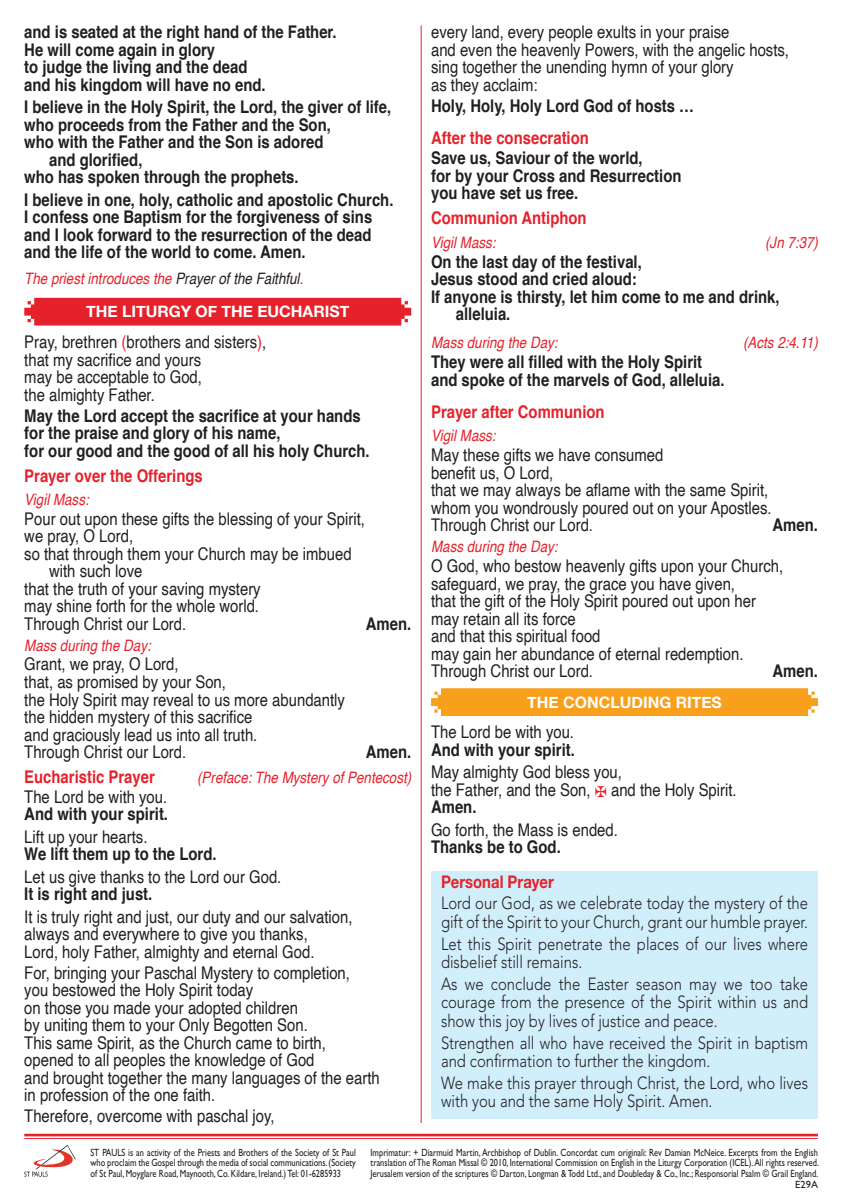
<style>
.page{position:relative;width:845px;height:1203px;background:#fff}
.page>*{position:absolute;margin:0;border:0;box-sizing:border-box;transform-origin:0 0}
.t1{font:17.5px/17.5px "Helvetica";color:#231f20;scale:.85 1}
.t2{font:700 17.5px/17.5px "Helvetica";color:#231f20;scale:.85 1}
.t3{font:300 17.5px/18.4px "Avenir LT Std";color:#231f20;scale:.85 1}
.t4{font:700 17.5px "Helvetica";color:#e5222c;scale:.85 1}
.t5{font:700 17.5px "Helvetica Neue LT Std";color:#e5222c;scale:.85 1}
.t6{font:italic 15.75px "Helvetica";color:#e5222c;scale:.85 1}
.t7{font:700 15.75px "Helvetica Neue";color:#fff}
.t8{font:10.5px/10.8px "Gill Sans Std";color:#231f20;text-align:justify;scale:.8 1}
.s1{color:#231f20}
.s2{color:#e5222c}
.s3{font-weight:700}
</style>
<div class="page">
<hr style="left:24px;top:1133px;width:794px;height:3px;background:#e5222c">
<hr style="left:24px;top:1138px;width:794px;height:1px;background:#e5222c">
<svg style="left:24px;top:1145px;width:52px;height:31px"></svg>
<div style="left:24px;top:298px;width:387px;height:27px;background:#e5222c"></div>
<div style="left:431px;top:688px;width:387px;height:28px;background:#f89f1c"></div>
<div style="left:431px;top:871px;width:387px;height:68px;background:#d1eefb"></div>
<div style="left:431px;top:911px;width:387px;height:68px;background:#d1eefb"></div>
<div style="left:431px;top:952px;width:387px;height:86px;background:#d1eefb"></div>
<div style="left:431px;top:1010px;width:387px;height:68px;background:#d1eefb"></div>
<div style="left:431px;top:1050px;width:387px;height:68px;background:#d1eefb"></div>
<hr style="left:421px;top:25px;width:1px;height:1098px;background:#e5222c">
<p class="t2" style="left:24px;top:24px;width:369px">and is seated at the right hand of the Father.<br>He will come again in glory<br>to judge the living and the dead<br>and his kingdom will have no end.</p>
<p class="t2" style="left:24px;top:99px;width:433px">I believe in the Holy Spirit, the Lord, the giver of life,</p>
<p class="t2" style="left:24px;top:116px;width:362px">who proceeds from the Father and the Son,</p>
<p class="t2" style="left:24px;top:134px;width:354px">who with the Father and the Son is adored</p>
<p class="t2" style="left:49px;top:151px;width:111px">and glorified,</p>
<p class="t2" style="left:24px;top:169px;width:324px">who has spoken through the prophets.</p>
<p class="t2" style="left:24px;top:191px;width:436px">I believe in one, holy, catholic and apostolic Church.<br>I confess one Baptism for the forgiveness of sins and I look forward to the resurrection of the dead and the life of the world to come. Amen.</p>
<p class="t6" style="left:24px;top:266px;width:330px">The priest introduces the <span class="s1">Prayer of the Faithful</span>.</p>
<p class="t7" style="left:86px;top:299px;width:265px">THE LITURGY OF THE EUCHARIST</p>
<p class="t1" style="left:24px;top:334px;width:286px">Pray, brethren <span class="s2">(</span>brothers and sisters<span class="s2">)</span>, that my sacrifice and yours<br>may be acceptable to God,<br>the almighty Father.</p>
<p class="t2" style="left:24px;top:407px;width:408px">May the Lord accept the sacrifice at your hands for the praise and glory of his name,<br>for our good and the good of all his holy Church.</p>
<p class="t4" style="left:24px;top:461px;width:212px">Prayer over the Offerings</p>
<p class="t6" style="left:24px;top:487px;width:77px">Vigil Mass:</p>
<p class="t1" style="left:24px;top:510px;width:402px">Pour out upon these gifts the blessing of your Spirit,</p>
<p class="t1" style="left:24px;top:528px;width:130px">we pray, O Lord,</p>
<p class="t1" style="left:24px;top:545px;width:387px">so that through them your Church may be imbued</p>
<p class="t1" style="left:49px;top:563px;width:111px">with such love</p>
<p class="t1" style="left:24px;top:580px;width:280px">that the truth of your saving mystery</p>
<p class="t1" style="left:24px;top:598px;width:278px">may shine forth for the whole world.</p>
<p class="t1" style="left:24px;top:615px;width:192px">Through Christ our Lord.</p>
<p class="t2" style="left:366px;top:615px;width:55px">Amen.</p>
<p class="t6" style="left:24px;top:632px;width:150px">Mass during the Day:</p>
<p class="t1" style="left:24px;top:656px;width:379px">Grant, we pray, O Lord,<br>that, as promised by your Son,<br>the Holy Spirit may reveal to us more abundantly the hidden mystery of this sacrifice<br>and graciously lead us into all truth.<br>Through Christ our Lord.</p>
<p class="t2" style="left:366px;top:743px;width:55px">Amen.</p>
<p class="t4" style="left:24px;top:762px;width:155px">Eucharistic Prayer</p>
<p class="t6" style="left:197px;top:765px;width:253px">(Preface: The Mystery of Pentecost)</p>
<p class="t1" style="left:24px;top:788px;width:170px">The Lord be with you.</p>
<p class="t2" style="left:24px;top:805px;width:171px">And with your spirit.</p>
<p class="t1" style="left:24px;top:828px;width:146px">Lift up your hearts.</p>
<p class="t2" style="left:24px;top:845px;width:228px">We lift them up to the Lord.</p>
<p class="t1" style="left:24px;top:868px;width:304px">Let us give thanks to the Lord our God.</p>
<p class="t2" style="left:24px;top:885px;width:152px">It is right and just.</p>
<p class="t1" style="left:24px;top:908px;width:388px">It is truly right and just, our duty and our salvation, always and everywhere to give you thanks,<br>Lord, holy Father, almighty and eternal God.</p>
<p class="t1" style="left:24px;top:964px;width:420px">For, bringing your Paschal Mystery to completion,<br>you bestowed the Holy Spirit today<br>on those you made your adopted children<br>by uniting them to your Only Begotten Son.<br>This same Spirit, as the Church came to birth, opened to all peoples the knowledge of God<br>and brought together the many languages of the earth in profession of the one faith.</p>
<p class="t1" style="left:24px;top:1108px;width:296px">Therefore, overcome with paschal joy,</p>
<p class="t1" style="left:431px;top:24px;width:423px">every land, every people exults in your praise<br>and even the heavenly Powers, with the angelic hosts, sing together the unending hymn of your glory<br>as they acclaim:</p>
<p class="t2" style="left:431px;top:97px;width:311px">Holy, Holy, Holy Lord God of hosts …</p>
<p class="t4" style="left:431px;top:124px;width:187px">After the consecration</p>
<p class="t2" style="left:431px;top:150px;width:296px">Save us, Saviour of the world,<br>for by your Cross and Resurrection you have set us free.</p>
<p class="t4" style="left:431px;top:204px;width:185px">Communion Antiphon</p>
<p class="t6" style="left:431px;top:229px;width:77px">Vigil Mass:</p>
<p class="t6" style="left:765px;top:229px;width:64px">(Jn 7:37)</p>
<p class="t2" style="left:431px;top:253px;width:249px">On the last day of the festival,</p>
<p class="t2" style="left:431px;top:270px;width:244px">Jesus stood and cried aloud:</p>
<p class="t2" style="left:431px;top:288px;width:412px">If anyone is thirsty, let him come to me and drink,</p>
<p class="t2" style="left:456px;top:305px;width:66px">alleluia.</p>
<p class="t6" style="left:431px;top:330px;width:150px">Mass during the Day:</p>
<p class="t6" style="left:743px;top:330px;width:90px">(Acts 2:4.11)</p>
<p class="t2" style="left:431px;top:353px;width:347px">They were all filled with the Holy Spirit and spoke of the marvels of God, alleluia.</p>
<p class="t4" style="left:431px;top:398px;width:206px">Prayer after Communion</p>
<p class="t6" style="left:431px;top:423px;width:77px">Vigil Mass:</p>
<p class="t1" style="left:431px;top:447px;width:402px">May these gifts we have consumed<br>benefit us, O Lord,<br>that we may always be aflame with the same Spirit, whom you wondrously poured out on your Apostles.<br>Through Christ our Lord.</p>
<p class="t2" style="left:773px;top:516px;width:55px">Amen.</p>
<p class="t6" style="left:431px;top:534px;width:150px">Mass during the Day:</p>
<p class="t1" style="left:431px;top:557px;width:416px">O God, who bestow heavenly gifts upon your Church, safeguard, we pray, the grace you have given,<br>that the gift of the Holy Spirit poured out upon her may retain all its force<br>and that this spiritual food<br>may gain her abundance of eternal redemption.<br>Through Christ our Lord.</p>
<p class="t2" style="left:773px;top:662px;width:55px">Amen.</p>
<p class="t7" style="left:527px;top:690px;width:196px">THE CONCLUDING RITES</p>
<p class="t1" style="left:431px;top:724px;width:170px">The Lord be with you.</p>
<p class="t2" style="left:431px;top:741px;width:171px">And with your spirit.</p>
<p class="t1" style="left:431px;top:764px;width:361px">May almighty God bless you,<br>the Father, and the Son, <span class="s2">✠</span> and the Holy Spirit.<br><span class="s3">Amen.</span></p>
<p class="t1" style="left:431px;top:821px;width:221px">Go forth, the Mass is ended.</p>
<p class="t2" style="left:431px;top:838px;width:154px">Thanks be to God.</p>
<p class="t5" style="left:441px;top:870px;width:134px">Personal Prayer</p>
<p class="t3" style="left:441px;top:894px;width:433px">Lord our God, as we celebrate today the mystery of the gift of the Spirit to your Church, grant our humble prayer.</p>
<p class="t3" style="left:441px;top:934px;width:433px">Let this Spirit penetrate the places of our lives where disbelief still remains.</p>
<p class="t3" style="left:441px;top:974px;width:433px;text-align:justify">As we conclude the Easter season may we too take courage from the presence of the Spirit within us and show this joy by lives of justice and peace.</p>
<p class="t3" style="left:441px;top:1033px;width:433px">Strengthen all who have received the Spirit in baptism and confirmation to further the kingdom.</p>
<p class="t3" style="left:441px;top:1073px;width:433px">We make this prayer through Christ, the Lord, who lives with you and the same Holy Spirit. Amen.</p>
<p class="t8" style="left:90px;top:1146px;width:333px">ST PAULS is an activity of the Priests and Brothers of the Society of St Paul who proclaim the Gospel through the media of social communications. (Society of St Paul, Moyglare Road, Maynooth, Co. Kildare, Ireland.) Tel: 01-6285933</p>
<p class="t8" style="left:371px;top:1146px;width:562px;text-align:right">Imprimatur: + Diarmuid Martin, Archbishop of Dublin. Concordat cum originali: Rev Damian McNeice. Excerpts from the English translation of The Roman Missal © 2010, International Commission on English in the Liturgy Corporation (ICEL). All rights reserved.<br>Jerusalem version of the scriptures © Darton, Longman &amp; Todd Ltd., and Doubleday &amp; Co., Inc.; Responsorial Psalm © Grail England.<br>E29A</p>
</div>
